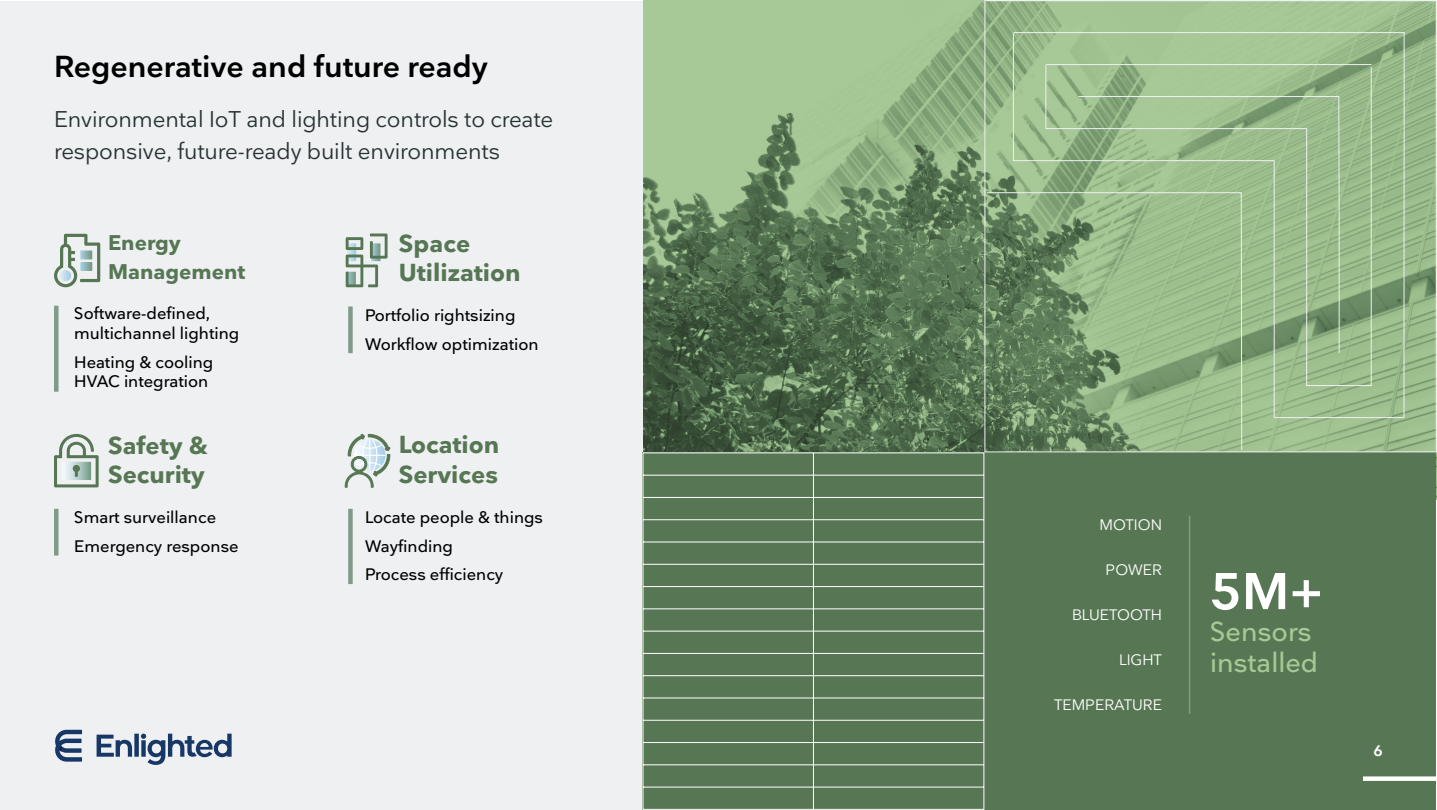
<style>
.page{position:relative;width:1437px;height:810px;background:#fff}
.page>*{position:absolute;margin:0;border:0;box-sizing:border-box;transform-origin:0 0}
.t1{font:600 51px "Nationale";color:#fff}
.t2{font:600 30px "Nationale";color:#000}
.t3{font:500 27px/31.5px "Nationale";color:#a6c996}
.t4{font:700 24.3px/29.1px "Nationale";color:#577754}
.t5{font:22.5px/31.5px "Nationale";letter-spacing:-.005em;color:#283235}
.t6{font:700 21px/29.1px "Nationale";color:#577754}
.t7{font:500 16.5px/29px "Nationale";color:#000}
.t8{font:15px "Nationale";color:#fff}
.t9{font:600 15px "Nationale";color:#fff}
</style>
<div class="page">
<div style="left:0;top:2px;width:1435px;height:808px;background:#eef0f2"></div>
<img style="left:643px;top:0;width:341px;height:452px">
<svg style="left:55px;top:730px;width:177px;height:35px"></svg>
<hr style="left:54px;top:306px;width:4px;height:86px;background:#7f9b89">
<div style="left:348px;top:306px;width:5px;height:47px;background:#7f9b89"></div>
<div style="left:348px;top:509px;width:5px;height:75px;background:#7f9b89"></div>
<hr style="left:54px;top:509px;width:4px;height:47px;background:#7f9b89">
<svg style="left:54px;top:234px;width:46px;height:53px"></svg>
<svg style="left:54px;top:434px;width:45px;height:53px"></svg>
<svg style="left:346px;top:234px;width:41px;height:53px"></svg>
<svg style="left:344px;top:433px;width:47px;height:119px"></svg>
<div style="left:642px;top:453px;width:794px;height:357px;background:#577754"></div>
<div style="left:1362px;top:776px;width:74px;height:5px;background:#fff"></div>
<hr style="left:1188px;top:516px;width:2px;height:198px;background:#a6c996">
<svg style="left:984px;top:0;width:452px;height:453px;background:#94b487"></svg>
<svg style="left:642px;top:452px;width:342px;height:358px"></svg>
<h2 class="t2" style="left:54px;top:47px;width:435px">Regenerative and future ready</h2>
<h3 class="t5" style="left:54px;top:103px;width:501px">Environmental IoT and lighting controls to create responsive, future-ready built environments</h3>
<p class="t6" style="left:108px;top:227px;width:139px">Energy<br>Management</p>
<p class="t7" style="left:74px;top:303px;width:166px;line-height:19.8px">Software-defined, multichannel lighting</p>
<p class="t7" style="left:74px;top:352px;width:140px;line-height:19.8px">Heating &amp; cooling<br>HVAC integration</p>
<h3 class="t4" style="left:108px;top:431px;width:101px">Safety &amp;<br>Security</h3>
<p class="t7" style="left:74px;top:503px;width:166px">Smart surveillance<br>Emergency response</p>
<h3 class="t4" style="left:399px;top:229px;width:123px">Space<br>Utilization</h3>
<p class="t7" style="left:365px;top:301px;width:175px">Portfolio rightsizing<br>Workflow optimization</p>
<h3 class="t4" style="left:399px;top:430px;width:102px">Location<br>Services</h3>
<p class="t7" style="left:365px;top:502px;width:179px">Locate people &amp; things<br>Wayfinding<br>Process efficiency</p>
<p class="t8" style="left:1099px;top:515px;width:64px">MOTION</p>
<p class="t8" style="left:1105px;top:560px;width:58px">POWER</p>
<p class="t8" style="left:1072px;top:605px;width:91px">BLUETOOTH</p>
<p class="t8" style="left:1119px;top:650px;width:44px">LIGHT</p>
<p class="t8" style="left:1054px;top:695px;width:109px">TEMPERATURE</p>
<h1 class="t1" style="left:1210px;top:559px;width:115px">5M+</h1>
<h3 class="t3" style="left:1210px;top:615px;width:109px">Sensors installed</h3>
<p class="t9" style="left:1373px;top:741px;width:11px">6</p>
</div>
